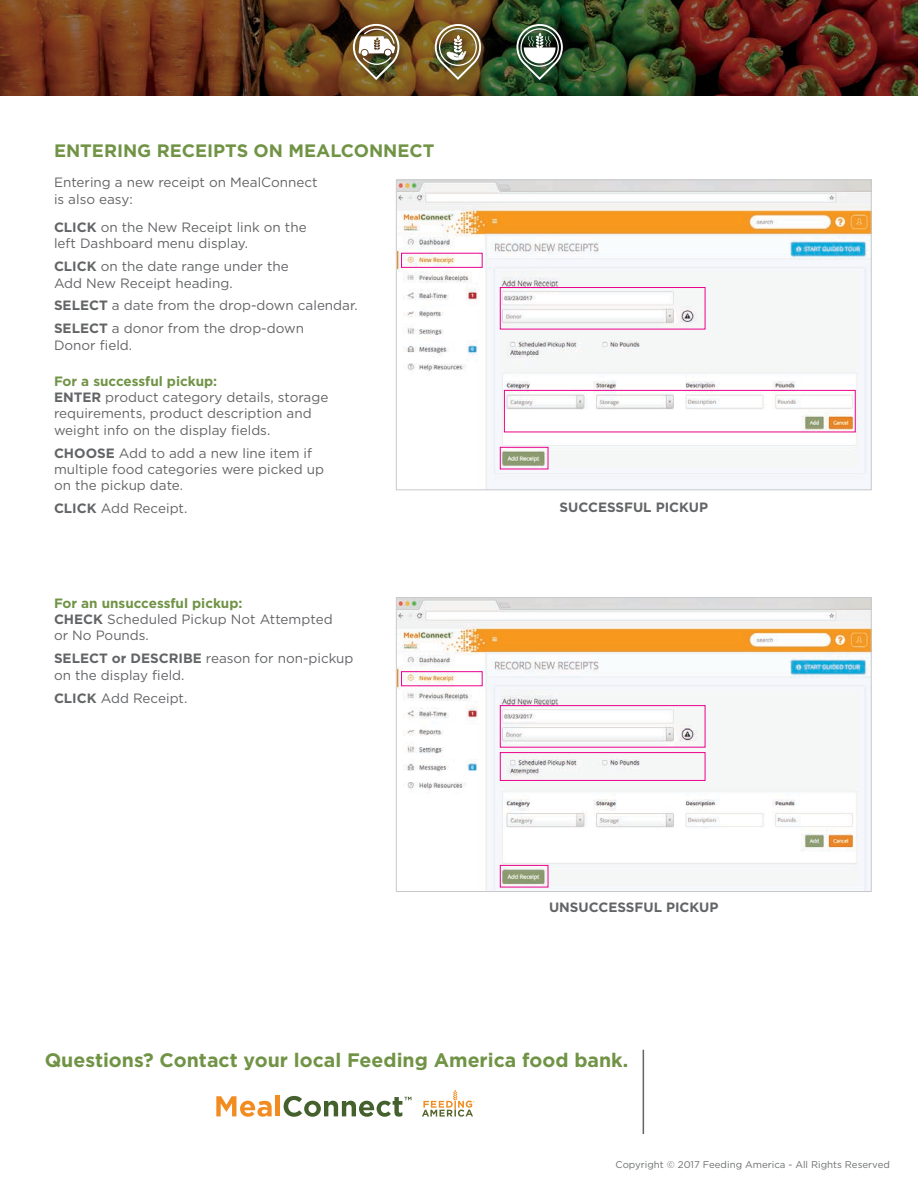
<style>
.page{position:relative;width:918px;height:1188px;background:#fff}
.page>*{position:absolute;margin:0;border:0;box-sizing:border-box;transform-origin:0 0}
.t1{font:700 19.5px "Gotham";color:#709345}
.t2{font:700 18px "Gotham";color:#709345}
.t3{font:13.5px/16.2px "Gotham";color:#636466}
.t4{font:700 13.5px "Gotham";color:#636466}
.t5{font:9.75px "Gotham";color:#6d6f71}
.s1{font-weight:700}
.s2{font-weight:700;color:#709345}
</style>
<div class="page">
<img style="left:398px;top:181px;width:472px;height:307px">
<div style="left:396px;top:179px;width:476px;height:311px;border:1px solid #c7c9cb"></div>
<div style="left:500px;top:287px;width:205px;height:42px;border:1px solid #ec008c"></div>
<div style="left:504px;top:390px;width:352px;height:42px;border:1px solid #ec008c"></div>
<div style="left:500px;top:447px;width:48px;height:22px;border:1px solid #ec008c"></div>
<div style="left:401px;top:253px;width:82px;height:15px;border:1px solid #ec008c"></div>
<img style="left:398px;top:599px;width:472px;height:291px">
<div style="left:396px;top:597px;width:476px;height:295px;border:1px solid #c7c9cb"></div>
<div style="left:500px;top:705px;width:205px;height:43px;border:1px solid #ec008c"></div>
<div style="left:500px;top:752px;width:205px;height:29px;border:1px solid #ec008c"></div>
<div style="left:500px;top:865px;width:48px;height:22px;border:1px solid #ec008c"></div>
<div style="left:401px;top:671px;width:82px;height:15px;border:1px solid #ec008c"></div>
<img style="left:0;top:0;width:918px;height:95px">
<div style="left:349px;top:21px;width:222px;height:67px;background:#231f20;opacity:.59"></div>
<svg style="left:435px;top:24px;width:46px;height:56px;background:#8d7d56"></svg>
<img style="left:353px;top:24px;width:46px;height:56px">
<svg style="left:516px;top:24px;width:47px;height:56px"></svg>
<div style="left:520px;top:28px;width:39px;height:39px;border:1px solid #fff;border-radius:50%"></div>
<svg style="left:422px;top:1090px;width:52px;height:27px"></svg>
<svg style="left:216px;top:1096px;width:56px;height:21px"></svg>
<hr style="left:276px;top:1095px;width:4px;height:21px;background:#f28c20">
<svg style="left:284px;top:1096px;width:127px;height:21px"></svg>
<hr style="left:643px;top:1050px;width:1px;height:84px;background:#636466">
<h2 class="t2" style="left:54px;top:139px;width:382px">ENTERING RECEIPTS ON MEALCONNECT</h2>
<p class="t3" style="left:54px;top:174px;width:265px">Entering a new receipt on MealConnect is also easy:</p>
<p class="t3" style="left:54px;top:219px;width:254px"><span class="s1">CLICK</span> on the New Receipt link on the left Dashboard menu display.</p>
<p class="t3" style="left:54px;top:258px;width:236px"><span class="s1">CLICK</span> on the date range under the<br>Add New Receipt heading.</p>
<p class="t3" style="left:54px;top:294px;width:305px;line-height:23px"><span class="s1">SELECT</span> a date from the drop-down calendar.<br><span class="s1">SELECT</span> a donor from the drop-down</p>
<p class="t3" style="left:54px;top:336px;width:80px">Donor field.</p>
<p class="t3" style="left:54px;top:373px;width:276px"><span class="s2">For a successful pickup:<br></span><span class="s1">ENTER</span> product category details, storage requirements, product description and weight info on the display fields.</p>
<p class="t3" style="left:54px;top:444px;width:272px"><span class="s1">CHOOSE</span> Add to add a new line item if multiple food categories were picked up on the pickup date.</p>
<p class="t3" style="left:54px;top:500px;width:135px"><span class="s1">CLICK</span> Add Receipt.</p>
<p class="t4" style="left:560px;top:498px;width:150px">SUCCESSFUL PICKUP</p>
<p class="t3" style="left:54px;top:595px;width:280px"><span class="s2">For an unsuccessful pickup:<br></span><span class="s1">CHECK</span> Scheduled Pickup Not Attempted or No Pounds.</p>
<p class="t3" style="left:54px;top:650px;width:301px"><span class="s1">SELECT or DESCRIBE</span> reason for non-pickup on the display field.</p>
<p class="t3" style="left:54px;top:689px;width:135px"><span class="s1">CLICK</span> Add Receipt.</p>
<p class="t4" style="left:549px;top:898px;width:171px">UNSUCCESSFUL PICKUP</p>
<h1 class="t1" style="left:45px;top:1048px;width:585px">Questions? Contact your local Feeding America food bank.</h1>
<p class="t5" style="left:616px;top:1159px;width:276px">Copyright © 2017 Feeding America - All Rights Reserved</p>
</div>
